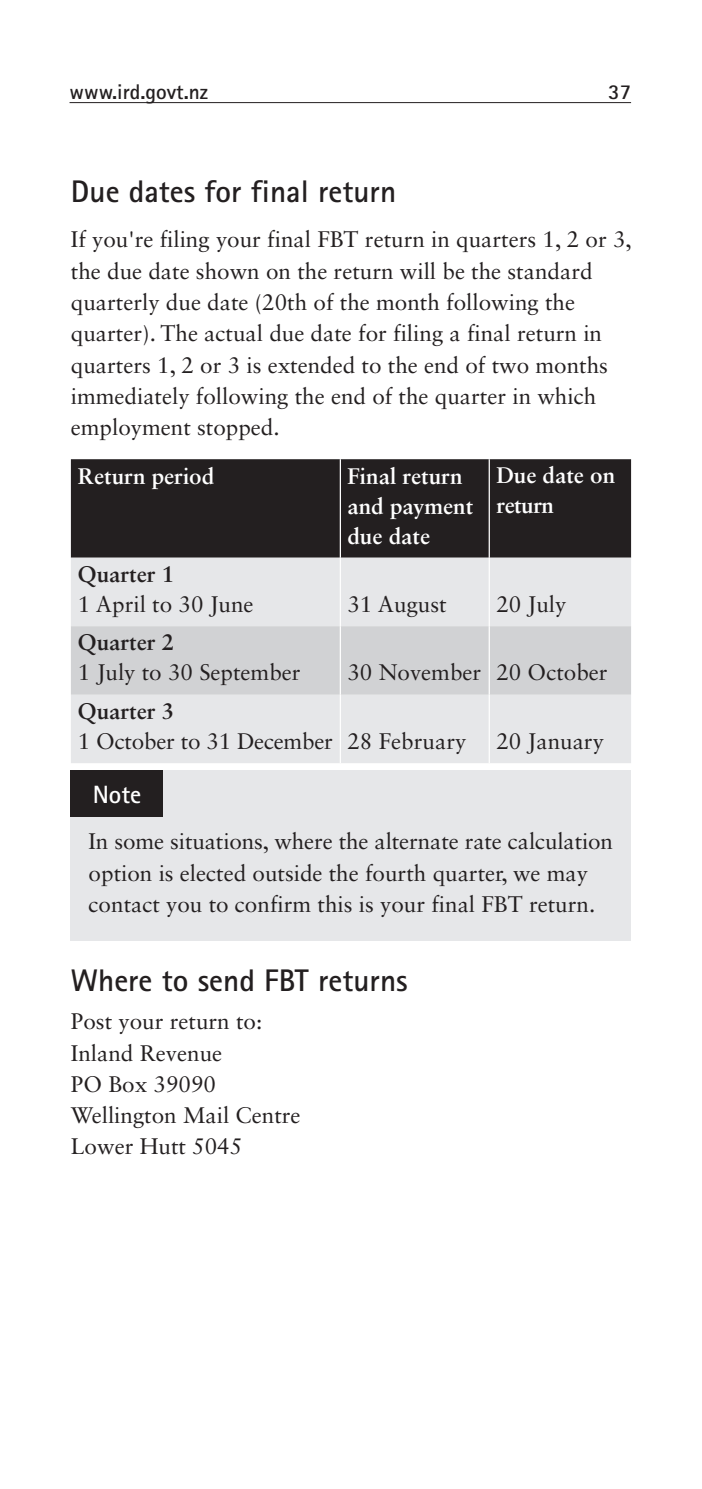
<style>
.page{position:relative;width:702px;height:1489px;background:#fff}
.page>*{position:absolute;margin:0;border:0;box-sizing:border-box;transform-origin:0 0}
.t1{font:700 31.25px "Rotis Sans Serif";color:#231f20}
.t2{font:700 25px "Rotis Sans Serif";color:#fff}
.t3{font:22.5px/31.2px "Sabon LT Std";color:#231f20}
.t4{font:700 22.5px/30px "Sabon LT Std";color:#fff}
.t5{font:700 22.5px "Sabon LT Std";color:#231f20}
.t6{font:700 21.25px "Rotis Sans Serif";color:#231f20}
</style>
<div class="page">
<hr style="left:70px;top:102px;width:561px;height:1px;background:#231f20">
<div style="left:71px;top:459px;width:560px;height:98px;background:#231f20"></div>
<div style="left:71px;top:557px;width:560px;height:206px;background:#e6e7e9"></div>
<div style="left:71px;top:626px;width:560px;height:68px;background:#d1d2d4"></div>
<hr style="left:340px;top:459px;width:1px;height:98px;background:#fff">
<hr style="left:488px;top:459px;width:2px;height:98px;background:#fff">
<hr style="left:340px;top:557px;width:1px;height:69px;background:#fff">
<hr style="left:488px;top:557px;width:2px;height:69px;background:#fff">
<hr style="left:340px;top:626px;width:1px;height:68px;background:#fff">
<hr style="left:488px;top:626px;width:2px;height:68px;background:#fff">
<hr style="left:340px;top:694px;width:1px;height:69px;background:#fff">
<hr style="left:488px;top:694px;width:2px;height:69px;background:#fff">
<div style="left:71px;top:770px;width:560px;height:170px;background:#e6e7e9"></div>
<div style="left:71px;top:770px;width:92px;height:46px;background:#231f20"></div>
<p class="t6" style="left:70px;top:78px;width:140px">www.ird.govt.nz</p>
<p class="t6" style="left:608px;top:78px;width:24px">37</p>
<h1 class="t1" style="left:71px;top:172px;width:327px">Due dates for final return</h1>
<p class="t3" style="left:71px;top:224px;width:562px">If you're filing your final FBT return in quarters 1, 2 or 3, the due date shown on the return will be the standard quarterly due date (20th of the month following the quarter). The actual due date for filing a final return in quarters 1, 2 or 3 is extended to the end of two months immediately following the end of the quarter in which employment stopped.</p>
<p class="t4" style="left:78px;top:460px;width:138px">Return period</p>
<p class="t4" style="left:347px;top:460px;width:127px">Final return and payment due date</p>
<p class="t4" style="left:496px;top:460px;width:120px">Due date on return</p>
<p class="t5" style="left:78px;top:560px;width:98px">Quarter 1</p>
<p class="t3" style="left:78px;top:588px;width:177px">1 April to 30 June</p>
<p class="t3" style="left:347px;top:588px;width:101px">31 August</p>
<p class="t3" style="left:496px;top:588px;width:72px">20 July</p>
<p class="t5" style="left:78px;top:628px;width:98px">Quarter 2</p>
<p class="t3" style="left:78px;top:656px;width:224px">1 July to 30 September</p>
<p class="t3" style="left:347px;top:656px;width:262px">30 November 20 October</p>
<p class="t5" style="left:78px;top:697px;width:98px">Quarter 3</p>
<p class="t3" style="left:78px;top:725px;width:390px">1 October to 31 December 28 February</p>
<p class="t3" style="left:496px;top:725px;width:109px">20 January</p>
<p class="t2" style="left:93px;top:778px;width:50px">Note</p>
<p class="t3" style="left:89px;top:825px;width:526px">In some situations, where the alternate rate calculation option is elected outside the fourth quarter, we may contact you to confirm this is your final FBT return.</p>
<h1 class="t1" style="left:71px;top:960px;width:338px">Where to send FBT returns</h1>
<p class="t3" style="left:71px;top:1005px;width:231px">Post your return to:<br>Inland Revenue<br>PO Box 39090<br>Wellington Mail Centre<br>Lower Hutt 5045</p>
</div>
